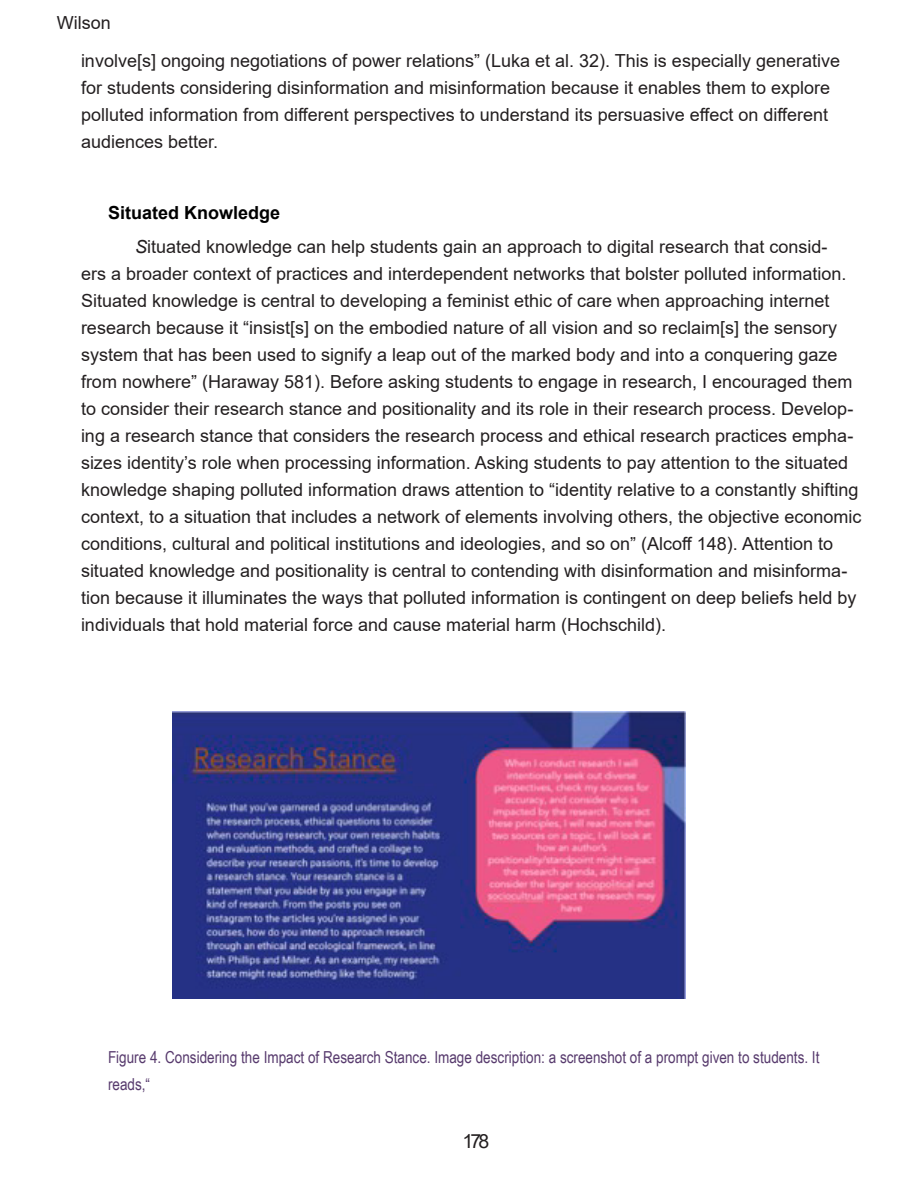
<style>
.page{position:relative;width:918px;height:1188px;background:#fff}
.page>*{position:absolute;margin:0;border:0;box-sizing:border-box;transform-origin:0 0}
.t1{font:19.5px "Arial";color:#231f20}
.Paragraph_Style_1{font:18px/27px "Arial";color:#231f20}
.Heading_2{font:700 18px "Arial";color:#000}
.Author_Name{font:18px "Arial";color:#231f20}
.Preface_Material{font:16.5px/27px "Arial Narrow";color:#573a6d}
.s1{font-style:italic}
</style>
<div class="page">
<img style="left:172px;top:712px;width:513px;height:286px">
<p class="Author_Name" style="left:57px;top:11px;width:56px">Wilson</p>
<p class="Paragraph_Style_1" style="left:81px;top:47px;width:761px">involve[s] ongoing negotiations of power relations” (Luka et al. 32). This is especially generative for students considering disinformation and misinformation because it enables them to explore polluted information from different perspectives to understand its persuasive effect on different audiences better.</p>
<p class="Heading_2" style="left:108px;top:200px;width:174px">Situated Knowledge</p>
<p class="Paragraph_Style_1" style="left:81px;top:233px;width:782px;text-indent:54px"><span class="s1">S</span>ituated knowledge can help students gain an approach to digital research that consid-<br>ers a broader context of practices and interdependent networks that bolster polluted information.<br>Situated knowledge is central to developing a feminist ethic of care when approaching internet research because it “insist[s] on the embodied nature of all vision and so reclaim[s] the sensory system that has been used to signify a leap out of the marked body and into a conquering gaze from nowhere” (Haraway 581). Before asking students to engage in research, I encouraged them to consider their research stance and positionality and its role in their research process. Develop&shy;ing a research stance that considers the research process and ethical research practices empha&shy;sizes identity’s role when processing information. Asking students to pay attention to the situated knowledge shaping polluted information draws attention to “identity relative to a constantly shifting context, to a situation that includes a network of elements involving others, the objective economic conditions, cultural and political institutions and ideologies, and so on” (Alcoff 148). Attention to situated knowledge and positionality is central to contending with disinformation and misinforma&shy;tion because it illuminates the ways that polluted information is contingent on deep beliefs held by individuals that hold material force and cause material harm (Hochschild).</p>
<p class="Preface_Material" style="left:108px;top:1043px;width:713px">Figure 4. Considering the Impact of Research Stance. Image description: a screenshot of a prompt given to students. It reads,“</p>
<p class="t1" style="left:463px;top:1128px;width:28px">178</p>
</div>
